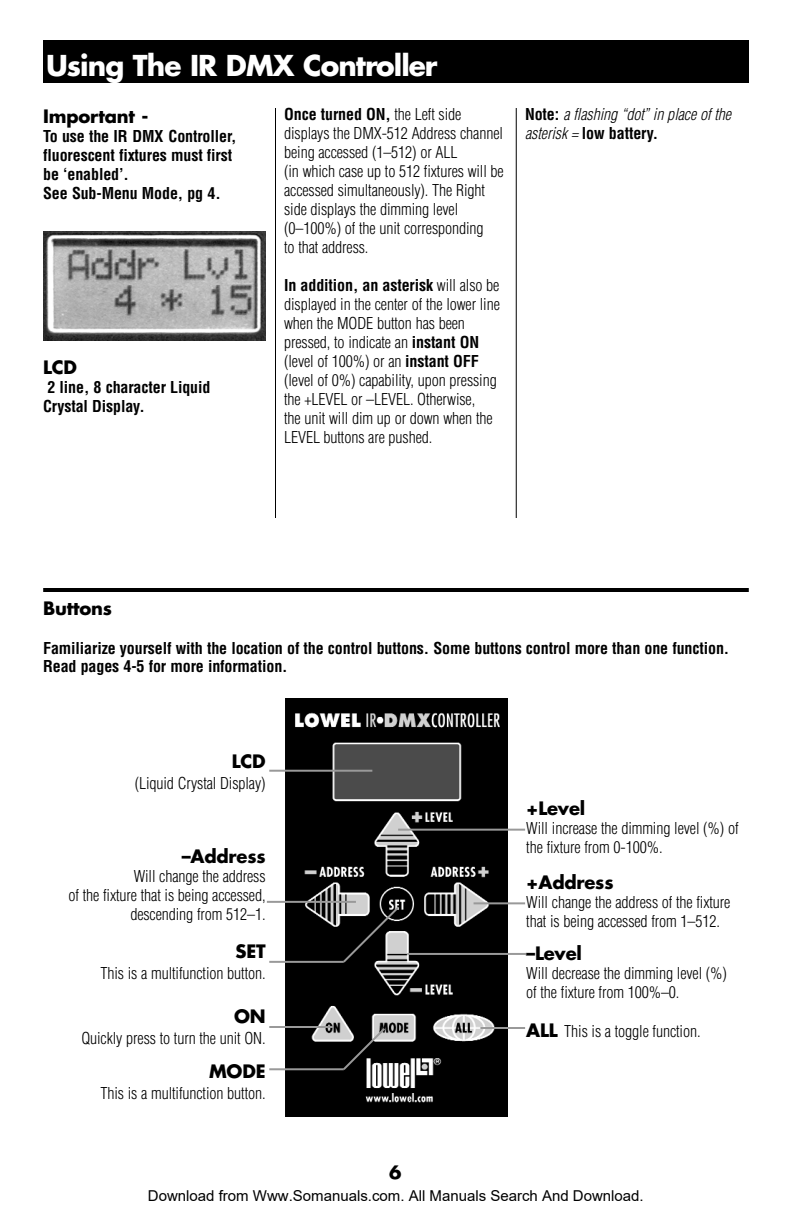
<style>
.page{position:relative;width:792px;height:1224px;background:#fff}
.page>*{position:absolute;margin:0;border:0;box-sizing:border-box;transform-origin:0 0}
.t1{font:700 28px "Futura";letter-spacing:-.035em;color:#fff}
.t2{font:700 18px "Futura";letter-spacing:-.01em;color:#000}
.t3{font:300 condensed 16px/19px "Helvetica";letter-spacing:-.005em;color:#000}
.t4{font:700 condensed 16px/19px "Helvetica";letter-spacing:-.01em;color:#000}
.t5{font:italic 300 condensed 16px/19px "Helvetica";color:#000}
.t6{font:15px "Arial";color:#000}
.s1{font-weight:700}
.s2{font-weight:700;font-style:normal}
.s3{font-family:"Futura";font-weight:700;font-stretch:normal;font-size:18px}
</style>
<div class="page">
<div style="left:43px;top:40px;width:706px;height:43px;background:#000"></div>
<hr style="left:275px;top:108px;width:1px;height:410px;background:#000">
<hr style="left:516px;top:108px;width:1px;height:410px;background:#000">
<img style="left:285px;top:699px;width:223px;height:417px">
<img style="left:43px;top:231px;width:223px;height:109px">
<hr style="left:269px;top:770px;width:103px;height:2px;background:#999">
<hr style="left:267px;top:901px;width:89px;height:2px;background:#999">
<hr style="left:398px;top:829px;width:127px;height:2px;background:#999">
<hr style="left:474px;top:902px;width:51px;height:2px;background:#999">
<hr style="left:407px;top:953px;width:119px;height:2px;background:#999">
<hr style="left:480px;top:1027px;width:45px;height:2px;background:#999">
<hr style="left:269px;top:1026px;width:64px;height:2px;background:#999">
<hr style="left:269px;top:961px;width:75px;height:2px;background:#999">
<svg style="left:341px;top:904px;width:60px;height:61px;background:#3c3c3c"></svg>
<hr style="left:269px;top:1068px;width:75px;height:2px;background:#999">
<svg style="left:341px;top:1026px;width:46px;height:46px;background:#3e3e3e"></svg>
<hr style="left:43px;top:588px;width:706px;height:4px;background:#000">
<h1 class="t1" style="left:46px;top:53px;width:393px">Using The IR DMX Controller</h1>
<p class="t2" style="left:43px;top:108px;width:107px">Important -</p>
<p class="t4" style="left:43px;top:128px;width:195px">To use the IR DMX Controller, fluorescent fixtures must first be ‘enabled’.<br>See Sub-Menu Mode, pg 4.</p>
<p class="t3" style="left:284px;top:106px;width:221px"><span class="s1">Once turned ON,</span> the Left side displays the DMX-512 Address channel being accessed (1–512) or ALL<br>(in which case up to 512 fixtures will be accessed simultaneously). The Right side displays the dimming level (0–100%) of the unit corresponding<br>to that address.</p>
<p class="t3" style="left:284px;top:277px;width:217px"><span class="s1">In addition, an asterisk</span> will also be displayed in the center of the lower line when the MODE button has been pressed, to indicate an <span class="s1">instant ON </span>(level of 100%) or an <span class="s1">instant OFF </span>(level of 0%) capability, upon pressing the +LEVEL or –LEVEL. Otherwise,<br>the unit will dim up or down when the LEVEL buttons are pushed.</p>
<p class="t2" style="left:43px;top:359px;width:35px">LCD</p>
<p class="t4" style="left:43px;top:379px;width:169px">2 line, 8 character Liquid<br>Crystal Display.</p>
<p class="t5" style="left:525px;top:106px;width:211px"><span class="s2">N o t e :</span> a flashing “dot”in place ofthe asterisk = <span class="s2">low battery.</span></p>
<p class="t2" style="left:43px;top:600px;width:70px">Buttons</p>
<p class="t4" style="left:43px;top:640px;width:688px;line-height:18px">Familiarize yourself with the location of the control buttons. Some buttons control more than one function.<br>Read pages 4-5 for more information.</p>
<p class="t2" style="left:232px;top:753px;width:35px">LCD</p>
<p class="t3" style="left:135px;top:775px;width:132px">(Liquid Crystal Display)</p>
<p class="t2" style="left:182px;top:848px;width:85px">–Address</p>
<p class="t3" style="left:69px;top:868px;width:199px;text-align:right">Will change the address<br>of the fixture that is being accessed, descending from 512–1.</p>
<p class="t2" style="left:235px;top:943px;width:32px">SET</p>
<p class="t3" style="left:101px;top:965px;width:167px">This is a multifunction button.</p>
<p class="t2" style="left:234px;top:1008px;width:33px">ON</p>
<p class="t3" style="left:81px;top:1030px;width:186px">Quickly press to turn the unit ON.</p>
<p class="t2" style="left:209px;top:1063px;width:58px">MODE</p>
<p class="t3" style="left:101px;top:1085px;width:167px">This is a multifunction button.</p>
<p class="t2" style="left:389px;top:1164px;width:14px">6</p>
<p class="t2" style="left:526px;top:800px;width:60px">+Level</p>
<p class="t3" style="left:526px;top:820px;width:214px">Will increase the dimming level (%) of the fixture from 0-100%.</p>
<p class="t2" style="left:526px;top:874px;width:89px">+Address</p>
<p class="t3" style="left:526px;top:894px;width:206px">Will change the address of the fixture that is being accessed from 1–512.</p>
<p class="t2" style="left:526px;top:945px;width:57px">–Level</p>
<p class="t3" style="left:526px;top:965px;width:202px">Will decrease the dimming level (%) of the fixture from 100%–0.</p>
<p class="t3" style="left:526px;top:1023px;width:176px"><span class="s3">ALL</span> This is a toggle function.</p>
<p class="t6" style="left:148px;top:1187px;width:497px">Download from Www.Somanuals.com. All Manuals Search And Download.</p>
</div>
